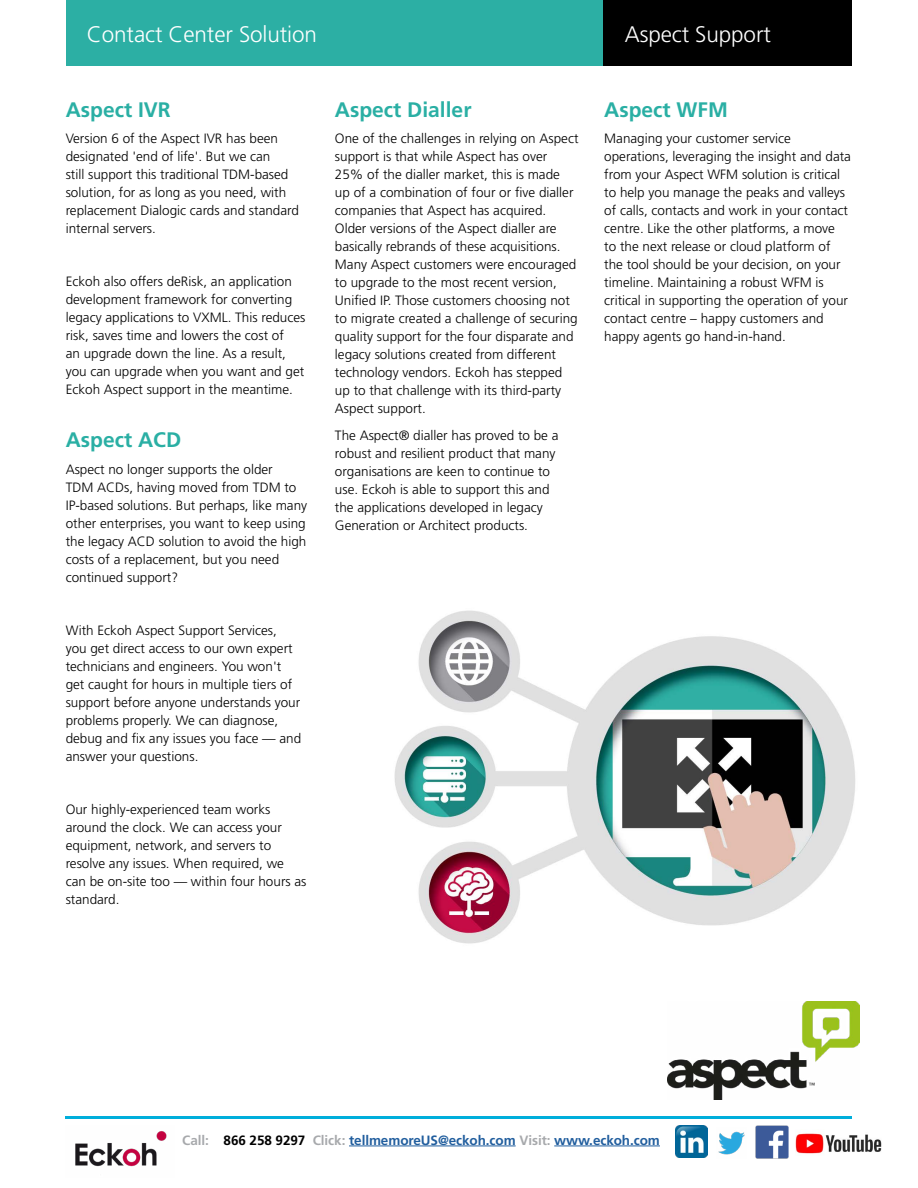
<style>
.page{position:relative;width:918px;height:1188px;background:#fff}
.page>*{position:absolute;margin:0;border:0;box-sizing:border-box;transform-origin:0 0}
.t1{font:300 22.5px "Frutiger LT Std";letter-spacing:-.005em;color:#fff}
.t2{font:700 21px "Frutiger LT Std";color:#2aafa4}
.t3{font:300 13.5px/18px "Frutiger LT Std";color:#000}
.t4{font:700 13.5px "Frutiger LT Std";letter-spacing:-.005em;color:#215e9e}
.s1{color:#a7a9ac}
.s2{color:#000}
</style>
<div class="page">
<div style="left:66px;top:0;width:538px;height:66px;background:#2cafa4"></div>
<div style="left:604px;top:0;width:248px;height:66px;background:#000"></div>
<hr style="left:66px;top:1116px;width:786px;height:3px;background:#00aedb">
<img style="left:75px;top:1131px;width:92px;height:36px">
<img style="left:676px;top:1126px;width:32px;height:32px">
<img style="left:718px;top:1131px;width:27px;height:24px">
<img style="left:796px;top:1133px;width:85px;height:21px">
<img style="left:756px;top:1126px;width:33px;height:33px">
<hr style="left:349px;top:1146px;width:167px;height:1px;background:#215e9e">
<hr style="left:554px;top:1146px;width:106px;height:1px;background:#215e9e">
<img style="left:668px;top:1001px;width:191px;height:99px">
<img style="left:394px;top:610px;width:461px;height:334px">
<h1 class="t1" style="left:87px;top:21px;width:232px">Contact Center Solution</h1>
<h1 class="t1" style="left:625px;top:22px;width:148px">Aspect Support</h1>
<h2 class="t2" style="left:66px;top:97px;width:106px">Aspect IVR</h2>
<p class="t3" style="left:66px;top:130px;width:235px">Version 6 of the Aspect IVR has been designated 'end of life'. But we can<br>still support this traditional TDM-based solution, for as long as you need, with replacement Dialogic cards and standard internal servers.</p>
<p class="t3" style="left:66px;top:273px;width:241px">Eckoh also offers deRisk, an application development framework for converting legacy applications to VXML. This reduces risk, saves time and lowers the cost of<br>an upgrade down the line. As a result, you can upgrade when you want and get Eckoh Aspect support in the meantime.</p>
<h2 class="t2" style="left:66px;top:428px;width:117px">Aspect ACD</h2>
<p class="t3" style="left:66px;top:460px;width:243px">Aspect no longer supports the older<br>TDM ACDs, having moved from TDM to IP-based solutions. But perhaps, like many other enterprises, you want to keep using the legacy ACD solution to avoid the high costs of a replacement, but you need continued support?</p>
<p class="t3" style="left:66px;top:621px;width:237px">With Eckoh Aspect Support Services,<br>you get direct access to our own expert technicians and engineers. You won't get caught for hours in multiple tiers of support before anyone understands your problems properly. We can diagnose, debug and fix any issues you face — and answer your questions.</p>
<p class="t3" style="left:66px;top:800px;width:242px">Our highly-experienced team works around the clock. We can access your equipment, network, and servers to resolve any issues. When required, we can be on-site too — within four hours as standard.</p>
<h2 class="t2" style="left:335px;top:97px;width:138px">Aspect Dialler</h2>
<p class="t3" style="left:335px;top:130px;width:245px">One of the challenges in relying on Aspect support is that while Aspect has over 25% of the dialler market, this is made<br>up of a combination of four or five dialler companies that Aspect has acquired.<br>Older versions of the Aspect dialler are basically rebrands of these acquisitions.<br>Many Aspect customers were encouraged to upgrade to the most recent version, Unified IP. Those customers choosing not to migrate created a challenge of securing quality support for the four disparate and legacy solutions created from different technology vendors. Eckoh has stepped up to that challenge with its third-party Aspect support.</p>
<p class="t3" style="left:335px;top:426px;width:225px">The Aspect® dialler has proved to be a robust and resilient product that many organisations are keen to continue to use. Eckoh is able to support this and the applications developed in legacy Generation or Architect products.</p>
<h2 class="t2" style="left:604px;top:97px;width:125px">Aspect WFM</h2>
<p class="t3" style="left:604px;top:130px;width:248px">Managing your customer service operations, leveraging the insight and data from your Aspect WFM solution is critical to help you manage the peaks and valleys of calls, contacts and work in your contact centre. Like the other platforms, a move<br>to the next release or cloud platform of the tool should be your decision, on your timeline. Maintaining a robust WFM is critical in supporting the operation of your contact centre – happy customers and happy agents go hand-in-hand.</p>
<p class="t4" style="left:182px;top:1132px;width:479px"><span class="s1">Call:</span> <span class="s2">866 258 9297</span> <span class="s1">Click:</span> tellmemoreUS@eckoh.com <span class="s1">Visit:</span> www.eckoh.com</p>
</div>
